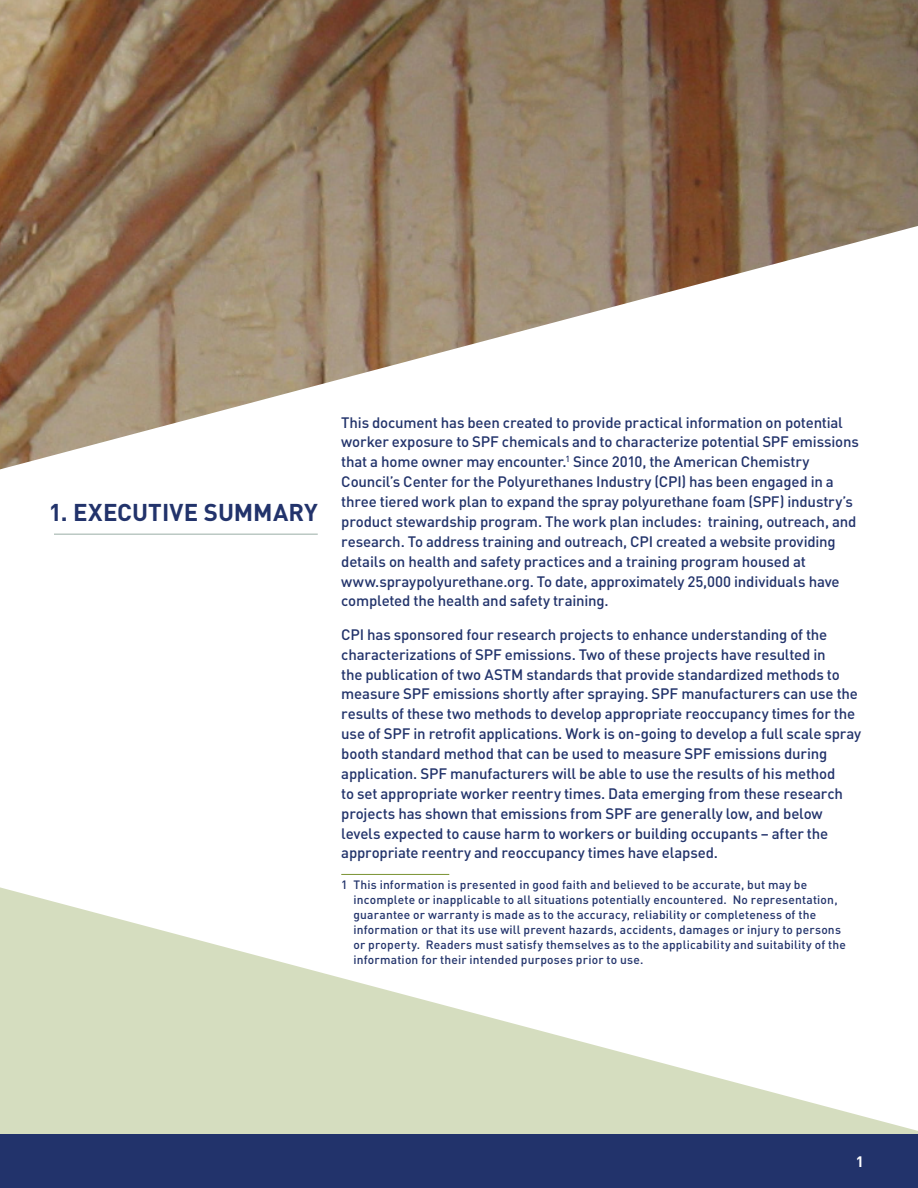
<style>
.page{position:relative;width:918px;height:1188px;background:#fff}
.page>*{position:absolute;margin:0;border:0;box-sizing:border-box;transform-origin:0 0}
.t1{font:700 24px "DIN";letter-spacing:.005em;color:#22336b}
.text{font:500 15px/19.8px "DINOT";letter-spacing:-.015em;color:#22336b}
.t2{font:700 15px "DIN";color:#fff}
.footnote{font:500 12px/15px "DINOT";letter-spacing:.015em;color:#22336b}
</style>
<div class="page">
<img style="left:0;top:0;width:918px;height:469px">
<svg style="left:0;top:873px;width:918px;height:261px"></svg>
<hr style="left:54px;top:534px;width:264px;height:1px;background:#9aada5">
<hr style="left:341px;top:874px;width:108px;height:1px;background:#7a9231">
<div style="left:0;top:1134px;width:918px;height:54px;background:#22336b"></div>
<p class="t1" style="left:49px;top:496px;width:271px">1. EXECUTIVE SUMMARY</p>
<p class="text" style="left:341px;top:412px;width:519px">This document has been created to provide practical information on potential worker exposure to SPF chemicals and to characterize potential SPF emissions that a home owner may encounter.<sup>1</sup> Since 2010, the American Chemistry Council’s Center for the Polyurethanes Industry (CPI) has been engaged in a three tiered work plan to expand the spray polyurethane foam (SPF) industry’s product stewardship program. The work plan includes: training, outreach, and research. To address training and outreach, CPI created a website providing details on health and safety practices and a training program housed at www.spraypolyurethane.org. To date, approximately 25,000 individuals have completed the health and safety training.</p>
<p class="text" style="left:341px;top:624px;width:522px">CPI has sponsored four research projects to enhance understanding of the characterizations of SPF emissions. Two of these projects have resulted in<br>the publication of two ASTM standards that provide standardized methods to measure SPF emissions shortly after spraying. SPF manufacturers can use the results of these two methods to develop appropriate reoccupancy times for the use of SPF in retrofit applications. Work is on-going to develop a full scale spray booth standard method that can be used to measure SPF emissions during application. SPF manufacturers will be able to use the results of his method<br>to set appropriate worker reentry times. Data emerging from these research projects has shown that emissions from SPF are generally low, and below levels expected to cause harm to workers or building occupants – after the appropriate reentry and reoccupancy times have elapsed.</p>
<p class="footnote" style="left:353px;top:877px;width:494px;text-indent:-12px">1 This information is presented in good faith and believed to be accurate, but may be incomplete or inapplicable to all situations potentially encountered. No representation, guarantee or warranty is made as to the accuracy, reliability or completeness of the information or that its use will prevent hazards, accidents, damages or injury to persons or property. Readers must satisfy themselves as to the applicability and suitability of the information for their intended purposes prior to use.</p>
<p class="t2" style="left:856px;top:1152px;width:10px">1</p>
</div>
